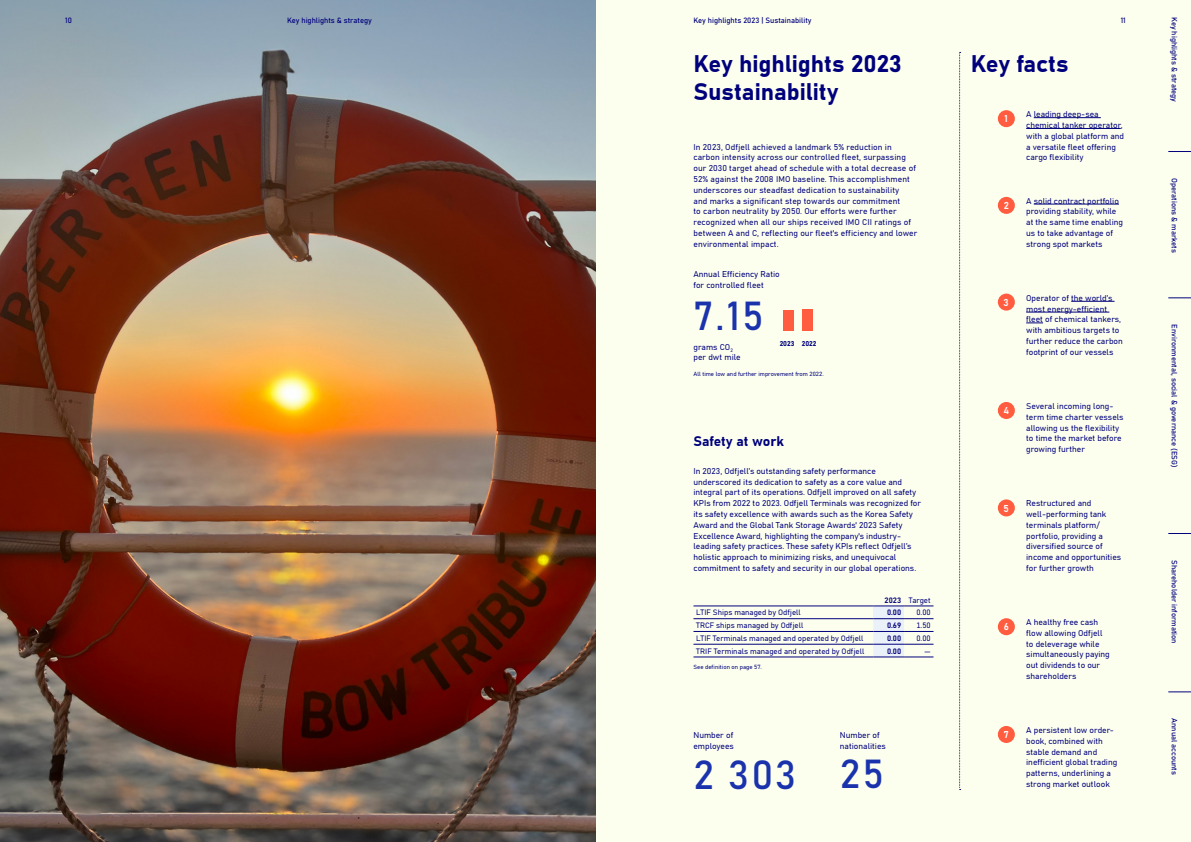
<style>
.page{position:relative;width:1191px;height:842px;background:#fff}
.page>*{position:absolute;margin:0;border:0;box-sizing:border-box;transform-origin:0 0}
.t1{font:40px "Bahnschrift";letter-spacing:.05em;color:#1a33ac}
.t2{font:24px/28.8px "Bahnschrift 2 bc 0000";color:#00007c}
.t3{font:14px "Bahnschrift 2 bc 0000";color:#00007c}
.t4{font:10px "Bahnschrift 2580000";color:#fff}
.t5{font:8.4px/10.8px "Bahnschrift 15 e 0000";color:#00007c}
.t6{font:7.8px "Bahnschrift 15 e 0000";color:#00007c}
.t7{font:7.8px "Bahnschrift 2580000";color:#00007c}
.t8{font:7.6px "Bahnschrift";color:#00007c}
.t9{font:7px "Bahnschrift 2 bc 0000";color:#00007c}
.t10{font:6px "Bahnschrift 15 e 0000";color:#00007c}
.s1{font-family:"Bahnschrift 2580000"}
</style>
<div class="page">
<div style="left:595px;top:0;width:596px;height:842px;background:#fdffee"></div>
<img style="left:0;top:0;width:595px;height:842px">
<svg style="left:1168px;top:151px;width:23px;height:1px"></svg>
<svg style="left:1168px;top:298px;width:23px;height:1px"></svg>
<svg style="left:1168px;top:533px;width:23px;height:1px"></svg>
<svg style="left:1168px;top:692px;width:23px;height:1px"></svg>
<hr style="left:1033px;top:117px;width:67px;height:1px;background:#00007c">
<hr style="left:1026px;top:128px;width:94px;height:1px;background:#00007c">
<hr style="left:1033px;top:204px;width:86px;height:1px;background:#00007c">
<hr style="left:1071px;top:301px;width:43px;height:1px;background:#00007c">
<hr style="left:1026px;top:312px;width:83px;height:1px;background:#00007c">
<svg style="left:1026px;top:323px;width:17px;height:1px"></svg>
<div style="left:997px;top:110px;width:17px;height:17px;background:#ff5c40;border-radius:50%"></div>
<div style="left:997px;top:197px;width:17px;height:17px;background:#ff5c40;border-radius:50%"></div>
<div style="left:997px;top:294px;width:17px;height:17px;background:#ff5c40;border-radius:50%"></div>
<div style="left:997px;top:402px;width:17px;height:17px;background:#ff5c40;border-radius:50%"></div>
<div style="left:997px;top:499px;width:17px;height:17px;background:#ff5c40;border-radius:50%"></div>
<div style="left:997px;top:618px;width:17px;height:17px;background:#ff5c40;border-radius:50%"></div>
<div style="left:997px;top:726px;width:17px;height:17px;background:#ff5c40;border-radius:50%"></div>
<svg style="left:959px;top:52px;width:1px;height:738px"></svg>
<div style="left:783px;top:310px;width:11px;height:20px;background:#ff5c40"></div>
<div style="left:802px;top:309px;width:10px;height:21px;background:#ff5c40"></div>
<div style="left:873px;top:606px;width:31px;height:13px;background:#ebf1f8"></div>
<hr style="left:693px;top:606px;width:180px;height:1px;background:#00007c">
<hr style="left:693px;top:631px;width:180px;height:1px;background:#00007c">
<hr style="left:693px;top:644px;width:180px;height:1px;background:#00007c">
<hr style="left:693px;top:657px;width:180px;height:1px;background:#00007c">
<hr style="left:693px;top:618px;width:180px;height:1px;background:#00007c">
<hr style="left:873px;top:606px;width:31px;height:1px;background:#00007c">
<svg style="left:904px;top:606px;width:29px;height:1px"></svg>
<svg style="left:873px;top:618px;width:60px;height:40px"></svg>
<p class="t8" style="left:693px;top:15px;width:119px">Key highlights 2023 | Sustainability</p>
<h2 class="t2" style="left:693px;top:47px;width:210px">Key highlights 2023<br>Sustainability</h2>
<h2 class="t2" style="left:970px;top:47px;width:99px">Key facts</h2>
<p class="t5" style="left:1026px;top:108px;width:99px">A leading deep-sea chemical tanker operator, with a global platform and a versatile fleet offering cargo flexibility</p>
<p class="t5" style="left:1026px;top:195px;width:98px">A solid contract portfolio providing stability, while at the same time enabling us to take advantage of strong spot markets</p>
<p class="t8" style="left:65px;top:15px;width:8px">10</p>
<p class="t8" style="left:287px;top:15px;width:86px">Key highlights &amp; strategy</p>
<p class="t8" style="left:1120px;top:15px;width:7px">11</p>
<p class="t8" style="left:1180px;top:17px;width:86px;rotate:90deg">Key highlights &amp; strategy</p>
<p class="t4" style="left:1004px;top:111px;width:5px">1</p>
<p class="t5" style="left:693px;top:141px;width:225px">In 2023, Odfjell achieved a landmark 5% reduction in carbon intensity across our controlled fleet, surpassing our 2030 target ahead of schedule with a total decrease of 52% against the 2008 IMO baseline. This accomplishment underscores our steadfast dedication to sustainability<br>and marks a significant step towards our commitment<br>to carbon neutrality by 2050. Our efforts were further recognized when all our ships received IMO CII ratings of between A and C, reflecting our fleet's efficiency and lower environmental impact.</p>
<p class="t8" style="left:1180px;top:178px;width:76px;rotate:90deg">Operations &amp; markets</p>
<p class="t4" style="left:1003px;top:198px;width:7px">2</p>
<p class="t5" style="left:693px;top:268px;width:88px">Annual Efficiency Ratio for controlled fleet</p>
<h1 class="t1" style="left:693px;top:286px;width:72px">7.15</h1>
<p class="t5" style="left:693px;top:341px;width:49px">grams CO<sub>2 </sub>per dwt mile</p>
<p class="t9" style="left:779px;top:338px;width:38px">2023 2022</p>
<p class="t10" style="left:693px;top:369px;width:132px">All time low and further improvement from 2022.</p>
<h3 class="t3" style="left:693px;top:429px;width:92px">Safety at work</h3>
<p class="t5" style="left:693px;top:465px;width:229px">In 2023, Odfjell’s outstanding safety performance underscored its dedication to safety as a core value and integral part of its operations. Odfjell improved on all safety KPIs from 2022 to 2023. Odfjell Terminals was recognized for its safety excellence with awards such as the Korea Safety Award and the Global Tank Storage Awards' 2023 Safety Excellence Award, highlighting the company's industry&shy;leading safety practices. These safety KPIs reflect Odfjell’s holistic approach to minimizing risks, and unequivocal commitment to safety and security in our global operations.</p>
<p class="t6" style="left:884px;top:594px;width:48px"><span class="s1">2023</span> Target</p>
<p class="t6" style="left:696px;top:607px;width:106px">LTIF Ships managed by Odfjell</p>
<p class="t7" style="left:887px;top:607px;width:16px">0.00</p>
<p class="t6" style="left:916px;top:607px;width:16px">0.00</p>
<p class="t6" style="left:696px;top:619px;width:108px">TRCF ships managed by Odfjell</p>
<p class="t7" style="left:887px;top:619px;width:16px">0.69</p>
<p class="t6" style="left:916px;top:619px;width:16px">1.50</p>
<p class="t6" style="left:696px;top:632px;width:169px">LTIF Terminals managed and operated by Odfjell</p>
<p class="t7" style="left:887px;top:632px;width:16px">0.00</p>
<p class="t6" style="left:916px;top:632px;width:16px">0.00</p>
<p class="t6" style="left:696px;top:645px;width:169px">TRIF Terminals managed and operated by Odfjell</p>
<p class="t7" style="left:887px;top:645px;width:16px">0.00</p>
<p class="t6" style="left:924px;top:645px;width:8px">—</p>
<p class="t10" style="left:693px;top:663px;width:70px">See definition on page 57.</p>
<p class="t5" style="left:693px;top:729px;width:42px">Number of employees</p>
<h1 class="t1" style="left:693px;top:745px;width:104px">2 303</h1>
<p class="t5" style="left:840px;top:729px;width:48px">Number of nationalities</p>
<h1 class="t1" style="left:840px;top:743px;width:46px">25</h1>
<p class="t4" style="left:1003px;top:294px;width:7px">3</p>
<p class="t5" style="left:1026px;top:292px;width:98px">Operator of the world’s most energy-efficient fleet of chemical tankers, with ambitious targets to further reduce the carbon footprint of our vessels</p>
<p class="t4" style="left:1003px;top:403px;width:7px">4</p>
<p class="t5" style="left:1026px;top:400px;width:99px">Several incoming long&shy;term time charter vessels allowing us the flexibility to time the market before growing further</p>
<p class="t8" style="left:1180px;top:324px;width:145px;rotate:90deg">Environmental, social &amp; governance (ESG)</p>
<p class="t4" style="left:1003px;top:500px;width:7px">5</p>
<p class="t5" style="left:1026px;top:497px;width:97px">Restructured and well-performing tank terminals platform/ portfolio, providing a diversified source of income and opportunities for further growth</p>
<p class="t4" style="left:1003px;top:619px;width:7px">6</p>
<p class="t5" style="left:1026px;top:616px;width:85px">A healthy free cash flow allowing Odfjell to deleverage while simultaneously paying out dividends to our shareholders</p>
<p class="t8" style="left:1180px;top:560px;width:85px;rotate:90deg">Shareholder information</p>
<p class="t4" style="left:1003px;top:727px;width:7px">7</p>
<p class="t5" style="left:1026px;top:724px;width:93px">A persistent low order&shy;book, combined with stable demand and inefficient global trading patterns, underlining a strong market outlook</p>
<p class="t8" style="left:1180px;top:718px;width:58px;rotate:90deg">Annual accounts</p>
</div>
